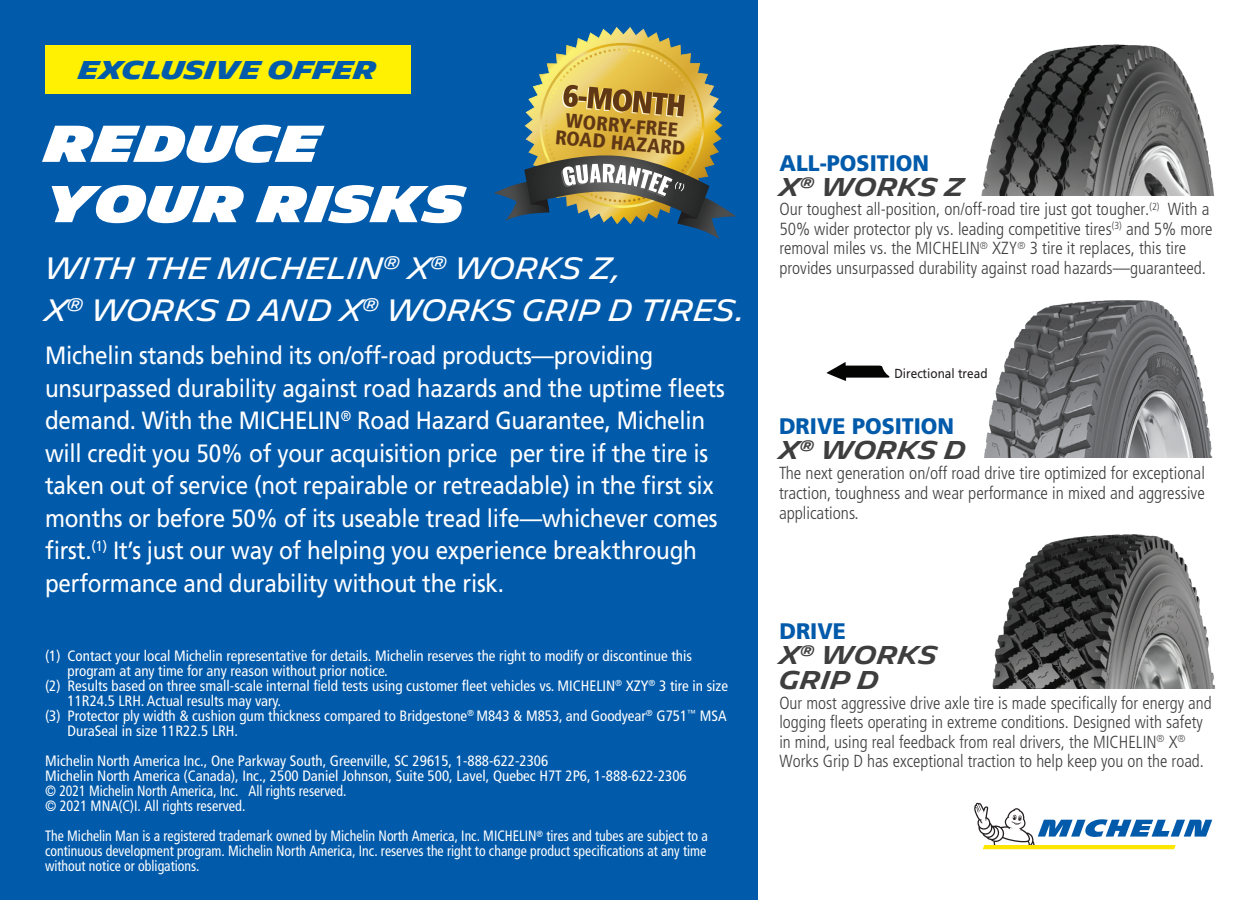
<style>
.page{position:relative;width:1260px;height:900px;background:#fff}
.page>*{position:absolute;margin:0;border:0;box-sizing:border-box;transform-origin:0 0}
.t1{font:900 50.25px "Michelin";color:#fff}
.t2{font:30px/42.5px "Michelin";color:#fff;scale:.91 1}
.t3{font:25px/32.5px "Frutiger LT Std";letter-spacing:-.01em;color:#fff;scale:.9 1}
.tread_title{font:600 25px/25px "Michelin";color:#3e3e3f;scale:.95 1}
.t4{font:700 25px "Michelin";color:#015aaa}
.tread_title-2{font:900 22.5px "Frutiger";color:#015aaa;scale:.95 1}
.t5{font:900 condensed 20px/17px "Frutiger LT Std";color:#603815;text-align:center}
.Bullet_2018{font:300 condensed 17.5px/19.5px "Frutiger";color:#3e3e3f}
.t6{font:condensed 15px/15px "Frutiger";color:#fff}
.t7{font:condensed 15px/15px "Frutiger";color:#fff;text-align:justify;scale:.92 1}
.t8{font:condensed 15px "Frutiger";color:#fff;scale:.95 1}
.t9{font:13px "Frutiger";color:#231f20;scale:.9 1}
</style>
<div class="page">
<div style="left:0;top:0;width:758px;height:900px;background:#015aaa"></div>
<svg style="left:494px;top:27px;width:242px;height:212px"></svg>
<svg style="left:974px;top:803px;width:238px;height:46px"></svg>
<div style="left:45px;top:45px;width:365px;height:49px;background:#fff101"></div>
<img style="left:981px;top:44px;width:234px;height:152px">
<img style="left:992px;top:534px;width:223px;height:154px">
<img style="left:984px;top:300px;width:229px;height:157px">
<svg style="left:827px;top:362px;width:62px;height:19px"></svg>
<p class="t4" style="left:79px;top:55px;width:300px">EXCLUSIVE OFFER</p>
<p class="t1" style="left:45px;top:115px;width:277px">REDUCE</p>
<p class="t1" style="left:45px;top:175px;width:421px">YOUR RISKS</p>
<p class="t5" style="left:558px;top:111px;width:132px;rotate:5deg">WORRY-FREE<br>ROAD HAZARD</p>
<p class="t2" style="left:45px;top:247px;width:772px">WITH THE MICHELIN<sup>®</sup> X<sup>®</sup> WORKS Z,<br>X<sup>®</sup> WORKS D AND X<sup>®</sup> WORKS GRIP D TIRES.</p>
<p class="t3" style="left:45px;top:340px;width:757px">Michelin stands behind its on/off-road products—providing unsurpassed durability against road hazards and the uptime fleets demand. With the MICHELIN<sup>®</sup> Road Hazard Guarantee, Michelin will credit you 50% of your acquisition price per tire if the tire is taken out of service (not repairable or retreadable) in the first six months or before 50% of its useable tread life—whichever comes first.<sup>(1)</sup> It’s just our way of helping you experience breakthrough performance and durability without the risk.</p>
<p class="t6" style="left:68px;top:648px;width:626px;text-indent:-22px">(1) Contact your local Michelin representative for details. Michelin reserves the right to modify or discontinue this program at any time for any reason without prior notice.</p>
<p class="t6" style="left:68px;top:678px;width:662px;text-indent:-22px">(2) Results based on three small-scale internal field tests using customer fleet vehicles vs. MICHELIN<sup>®</sup> XZY<sup>®</sup> 3 tire in size<br>11R24.5 LRH. Actual results may vary.</p>
<p class="t6" style="left:68px;top:708px;width:661px;text-indent:-22px">(3) Protector ply width &amp; cushion gum thickness compared to Bridgestone<sup>®</sup> M843 &amp; M853, and Goodyear<sup>®</sup> G751<sup>™</sup> MSA<br>DuraSeal in size 11R22.5 LRH.</p>
<p class="t6" style="left:45px;top:753px;width:505px">Michelin North America Inc., One Parkway South, Greenville, SC 29615, 1-888-622-2306</p>
<p class="t6" style="left:45px;top:768px;width:643px">Michelin North America (Canada), Inc., 2500 Daniel Johnson, Suite 500, Lavel, Quebec H7T 2P6, 1-888-622-2306</p>
<p class="t7" style="left:45px;top:783px;width:329px">© 2021 Michelin North America, Inc. All rights reserved.</p>
<p class="t8" style="left:45px;top:797px;width:212px">© 2021 MNA(C)I. All rights reserved.</p>
<p class="t7" style="left:45px;top:828px;width:722px">The Michelin Man is a registered trademark owned by Michelin North America, Inc. MICHELIN<sup>®</sup> tires and tubes are subject to a continuous development program. Michelin North America, Inc. reserves the right to change product specifications at any time without notice or obligations.</p>
<p class="tread_title-2" style="left:779px;top:149px;width:159px">ALL-POSITION</p>
<p class="tread_title" style="left:779px;top:175px;width:196px">X<sup>®</sup> WORKS Z</p>
<p class="Bullet_2018" style="left:779px;top:200px;width:435px">Our toughest all-position, on/off-road tire just got tougher.<sup>(2)</sup> With a 50% wider protector ply vs. leading competitive tires<sup>(3)</sup> and 5% more removal miles vs. the MICHELIN<sup>®</sup> XZY<sup>®</sup> 3 tire it replaces, this tire provides unsurpassed durability against road hazards—guaranteed.</p>
<p class="t9" style="left:894px;top:366px;width:105px">Directional tread</p>
<p class="tread_title-2" style="left:779px;top:413px;width:186px">DRIVE POSITION</p>
<p class="tread_title" style="left:779px;top:438px;width:199px">X<sup>®</sup> WORKS D</p>
<p class="Bullet_2018" style="left:779px;top:464px;width:427px;text-align:justify">The next generation on/off road drive tire optimized for exceptional traction, toughness and wear performance in mixed and aggressive applications.</p>
<p class="tread_title-2" style="left:779px;top:618px;width:72px">DRIVE</p>
<p class="tread_title" style="left:779px;top:643px;width:168px">X<sup>®</sup> WORKS<br>GRIP D</p>
<p class="Bullet_2018" style="left:779px;top:693px;width:434px">Our most aggressive drive axle tire is made specifically for energy and logging fleets operating in extreme conditions. Designed with safety in mind, using real feedback from real drivers, the MICHELIN<sup>®</sup> X<sup>® </sup>Works Grip D has exceptional traction to help keep you on the road.</p>
</div>
